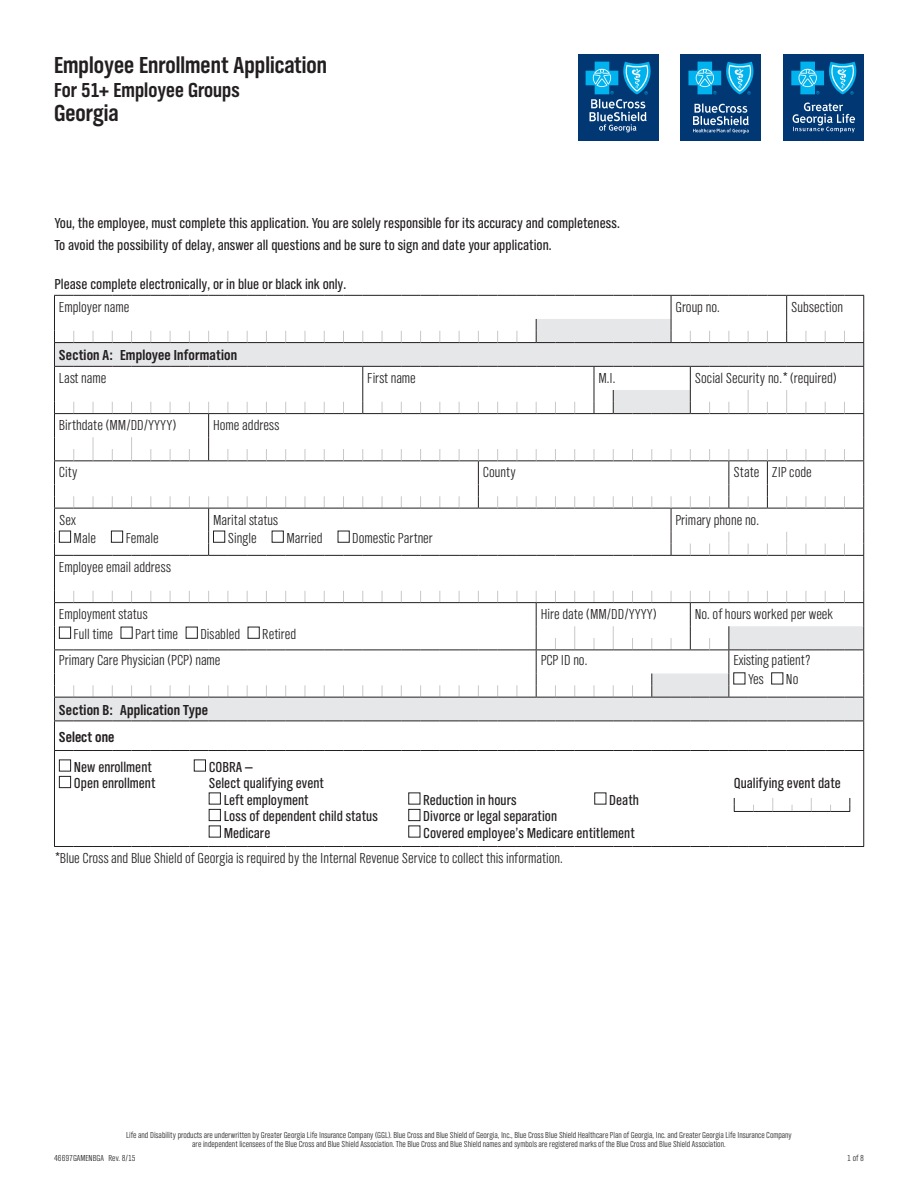
<style>
.page{position:relative;width:918px;height:1188px;background:#fff}
.page>*{position:absolute;margin:0;border:0;box-sizing:border-box;transform-origin:0 0}
.t1{font:700 24px "TV Nord Cond EF";color:#231f20}
.t2{font:700 21px "TV Nord Cond EF";color:#231f20}
.t3{font:300 15px/18px "TV Nord Cond EF";color:#231f20}
.t4{font:15px/16.5px "TV Nord Cond EF";color:#231f20}
.t5{font:700 15px/26.7px "TV Nord Cond EF";letter-spacing:.01em;color:#231f20}
.t6{font:300 9px/9px "TV Nord Cond EF";color:#231f20;text-align:center}
</style>
<div class="page">
<div style="left:784px;top:54px;width:80px;height:86px;background:#013874"></div>
<svg style="left:791px;top:62px;width:66px;height:33px"></svg>
<svg style="left:793px;top:103px;width:62px;height:30px"></svg>
<div style="left:681px;top:54px;width:80px;height:86px;background:#013874"></div>
<svg style="left:688px;top:62px;width:66px;height:33px"></svg>
<svg style="left:693px;top:104px;width:56px;height:29px"></svg>
<div style="left:578px;top:54px;width:80px;height:86px;background:#013874"></div>
<svg style="left:586px;top:62px;width:65px;height:70px"></svg>
<hr style="left:54px;top:751px;width:1px;height:95px;background:#231f20">
<hr style="left:863px;top:751px;width:1px;height:95px;background:#231f20">
<svg style="left:54px;top:846px;width:810px;height:1px"></svg>
<svg style="left:54px;top:295px;width:810px;height:456px"></svg>
<div style="left:59px;top:531px;width:12px;height:12px;border:1px solid #231f20"></div>
<div style="left:111px;top:531px;width:12px;height:12px;border:1px solid #231f20"></div>
<div style="left:213px;top:531px;width:12px;height:12px;border:1px solid #231f20"></div>
<div style="left:272px;top:531px;width:12px;height:12px;border:1px solid #231f20"></div>
<div style="left:338px;top:531px;width:12px;height:12px;border:1px solid #231f20"></div>
<div style="left:59px;top:627px;width:12px;height:12px;border:1px solid #231f20"></div>
<div style="left:121px;top:627px;width:12px;height:12px;border:1px solid #231f20"></div>
<div style="left:186px;top:627px;width:12px;height:12px;border:1px solid #231f20"></div>
<div style="left:248px;top:627px;width:12px;height:12px;border:1px solid #231f20"></div>
<div style="left:733px;top:672px;width:12px;height:12px;border:1px solid #231f20"></div>
<div style="left:771px;top:672px;width:12px;height:12px;border:1px solid #231f20"></div>
<div style="left:59px;top:760px;width:12px;height:12px;border:1px solid #231f20"></div>
<div style="left:59px;top:776px;width:12px;height:12px;border:1px solid #231f20"></div>
<div style="left:194px;top:760px;width:12px;height:12px;border:1px solid #231f20"></div>
<div style="left:209px;top:793px;width:12px;height:12px;border:1px solid #231f20"></div>
<div style="left:408px;top:793px;width:12px;height:12px;border:1px solid #231f20"></div>
<div style="left:594px;top:793px;width:12px;height:12px;border:1px solid #231f20"></div>
<svg style="left:734px;top:798px;width:116px;height:14px"></svg>
<div style="left:209px;top:809px;width:12px;height:12px;border:1px solid #231f20"></div>
<div style="left:408px;top:809px;width:12px;height:12px;border:1px solid #231f20"></div>
<div style="left:209px;top:826px;width:12px;height:12px;border:1px solid #231f20"></div>
<div style="left:408px;top:826px;width:12px;height:12px;border:1px solid #231f20"></div>
<h1 class="t1" style="left:54px;top:52px;width:274px">Employee Enrollment Application</h1>
<h2 class="t2" style="left:54px;top:78px;width:187px">For 51+ Employee Groups</h2>
<h1 class="t1" style="left:54px;top:100px;width:66px">Georgia</h1>
<p class="t4" style="left:54px;top:212px;width:567px;line-height:22.5px">You, the employee, must complete this application. You are solely responsible for its accuracy and completeness.<br>To avoid the possibility of delay, answer all questions and be sure to sign and date your application.</p>
<p class="t4" style="left:54px;top:275px;width:293px">Please complete electronically, or in blue or black ink only.</p>
<p class="t3" style="left:59px;top:298px;width:72px">Employer name</p>
<p class="t3" style="left:676px;top:298px;width:46px">Group no.</p>
<p class="t3" style="left:791px;top:298px;width:53px">Subsection</p>
<p class="t5" style="left:59px;top:342px;width:180px">Section A: Employee Information</p>
<p class="t3" style="left:59px;top:369px;width:49px">Last name</p>
<p class="t3" style="left:367px;top:369px;width:50px">First name</p>
<p class="t3" style="left:598px;top:369px;width:18px">M.I.</p>
<p class="t3" style="left:695px;top:369px;width:143px">Social Security no.* (required)</p>
<p class="t3" style="left:59px;top:416px;width:119px">Birthdate (MM/DD/YYYY)</p>
<p class="t3" style="left:213px;top:416px;width:68px">Home address</p>
<p class="t3" style="left:59px;top:463px;width:20px">City</p>
<p class="t3" style="left:483px;top:463px;width:34px">County</p>
<p class="t3" style="left:733px;top:463px;width:80px">State ZIP code</p>
<p class="t3" style="left:74px;top:511px;width:24px;text-indent:-15px">Sex<br>Male</p>
<p class="t3" style="left:213px;top:511px;width:66px;text-align:center">Marital status<br>Single</p>
<p class="t3" style="left:676px;top:511px;width:85px">Primary phone no.</p>
<p class="t3" style="left:126px;top:529px;width:35px">Female</p>
<p class="t3" style="left:286px;top:529px;width:38px">Married</p>
<p class="t3" style="left:352px;top:529px;width:82px">Domestic Partner</p>
<p class="t3" style="left:59px;top:558px;width:113px">Employee email address</p>
<p class="t3" style="left:74px;top:605px;width:75px;line-height:19.5px;text-indent:-15px">Employment status<br>Full time</p>
<p class="t3" style="left:135px;top:625px;width:44px">Part time</p>
<p class="t3" style="left:200px;top:625px;width:41px">Disabled</p>
<p class="t3" style="left:262px;top:625px;width:36px">Retired</p>
<p class="t3" style="left:541px;top:605px;width:118px">Hire date (MM/DD/YYYY)</p>
<p class="t3" style="left:695px;top:605px;width:140px">No. of hours worked per week</p>
<p class="t3" style="left:59px;top:651px;width:163px">Primary Care Physician (PCP) name</p>
<p class="t3" style="left:541px;top:651px;width:48px">PCP ID no.</p>
<p class="t3" style="left:748px;top:650px;width:64px;line-height:19.5px;text-indent:-15px">Existing patient?<br>Yes</p>
<p class="t3" style="left:786px;top:671px;width:14px">No</p>
<p class="t5" style="left:59px;top:697px;width:151px">Section B: Application Type<br>Select one</p>
<p class="t4" style="left:74px;top:758px;width:83px">New enrollment<br>Open enrollment</p>
<p class="t4" style="left:209px;top:758px;width:117px">COBRA —<br>Select qualifying event</p>
<p class="t4" style="left:224px;top:791px;width:87px">Left employment</p>
<p class="t4" style="left:423px;top:791px;width:95px">Reduction in hours</p>
<p class="t4" style="left:609px;top:791px;width:31px">Death</p>
<p class="t4" style="left:224px;top:808px;width:156px">Loss of dependent child status</p>
<p class="t4" style="left:423px;top:808px;width:135px">Divorce or legal separation</p>
<p class="t4" style="left:224px;top:824px;width:48px">Medicare</p>
<p class="t4" style="left:423px;top:824px;width:213px">Covered employee’s Medicare entitlement</p>
<p class="t3" style="left:54px;top:849px;width:510px">*Blue Cross and Blue Shield of Georgia is required by the Internal Revenue Service to collect this information.</p>
<p class="t4" style="left:734px;top:775px;width:109px">Qualifying event date</p>
<p class="t6" style="left:126px;top:1130px;width:667px">Life and Disability products are underwritten by Greater Georgia Life Insurance Company (GGL). Blue Cross and Blue Shield of Georgia, Inc., Blue Cross Blue Shield Healthcare Plan of Georgia, Inc. and Greater Georgia Life Insurance Company are independent licensees of the Blue Cross and Blue Shield Association. The Blue Cross and Blue Shield names and symbols are registered marks of the Blue Cross and Blue Shield Association.</p>
<p class="t6" style="left:54px;top:1154px;width:83px">46697GAMENBGA Rev. 8/15</p>
<p class="t6" style="left:847px;top:1154px;width:18px">1 of 8</p>
</div>
